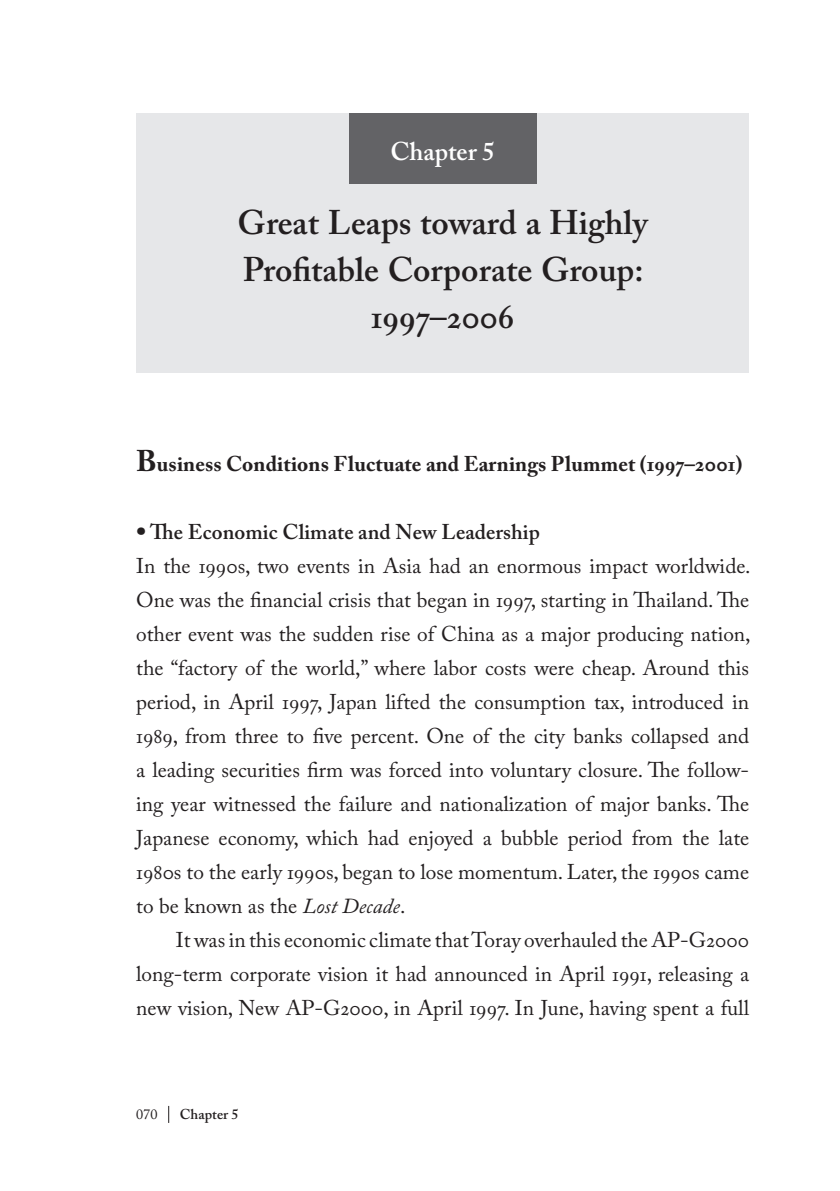
<style>
.page{position:relative;width:840px;height:1191px;background:#fff}
.page>*{position:absolute;margin:0;border:0;box-sizing:border-box;transform-origin:0 0}
.t1{font:600 34px/46.8px "Adobe Caslon Pro";color:#231f20;text-align:center}
.t2{font:600 25.6px "Adobe Caslon Pro";color:#fff}
.t3{font:21.2px/34px "Adobe Caslon Pro";color:#231f20}
.t4{font:700 21.2px "Adobe Caslon Pro";letter-spacing:.005em;color:#231f20}
.t5{font:600 14.2px "Adobe Caslon Pro";letter-spacing:.005em;color:#231f20}
.t6{font:14.2px "Adobe Caslon Pro";color:#231f20}
.s1{font-size:29.8px}
.s2{font-weight:600;font-size:29.8px}
.s3{font-weight:600}
.s4{font-style:italic}
</style>
<div class="page">
<svg style="left:168px;top:1106px;width:1px;height:17px"></svg>
<div style="left:136px;top:113px;width:612px;height:260px;background:#e6e7e9"></div>
<div style="left:349px;top:113px;width:187px;height:71px;background:#636366"></div>
<p class="t2" style="left:390px;top:136px;width:106px">Chapter 5</p>
<h1 class="t1" style="left:237px;top:199px;width:411px">Great Leaps toward a Highly<br>Profitable Corporate Group:<br>1997–2006</h1>
<p class="t4" style="left:136px;top:451px;width:607px"><span class="s1">B</span>usiness Conditions Fluctuate and Earnings Plummet (1997–2001)</p>
<p class="t3" style="left:136px;top:514px;width:615px"><span class="s2">•</span> <span class="s3">The Economic Climate and New Leadership<br></span>In the 1990s, two events in Asia had an enormous impact worldwide.<br>One was the financial crisis that began in 1997, starting in Thailand. The other event was the sudden rise of China as a major producing nation, the “factory of the world,” where labor costs were cheap. Around this period, in April 1997, Japan lifted the consumption tax, introduced in 1989, from three to five percent. One of the city banks collapsed and a leading securities firm was forced into voluntary closure. The follow&shy;ing year witnessed the failure and nationalization of major banks. The Japanese economy, which had enjoyed a bubble period from the late 1980s to the early 1990s, began to lose momentum. Later, the 1990s came to be known as the <span class="s4">Lost Decade</span>.</p>
<p class="t3" style="left:136px;top:922px;width:614px;text-align:justify;text-indent:40px">It was in this economic climate that Toray overhauled the AP-G2000 long-term corporate vision it had announced in April 1991, releasing a new vision, New AP-G2000, in April 1997. In June, having spent a full</p>
<p class="t6" style="left:136px;top:1106px;width:23px">070</p>
<p class="t5" style="left:180px;top:1106px;width:60px">Chapter 5</p>
</div>
